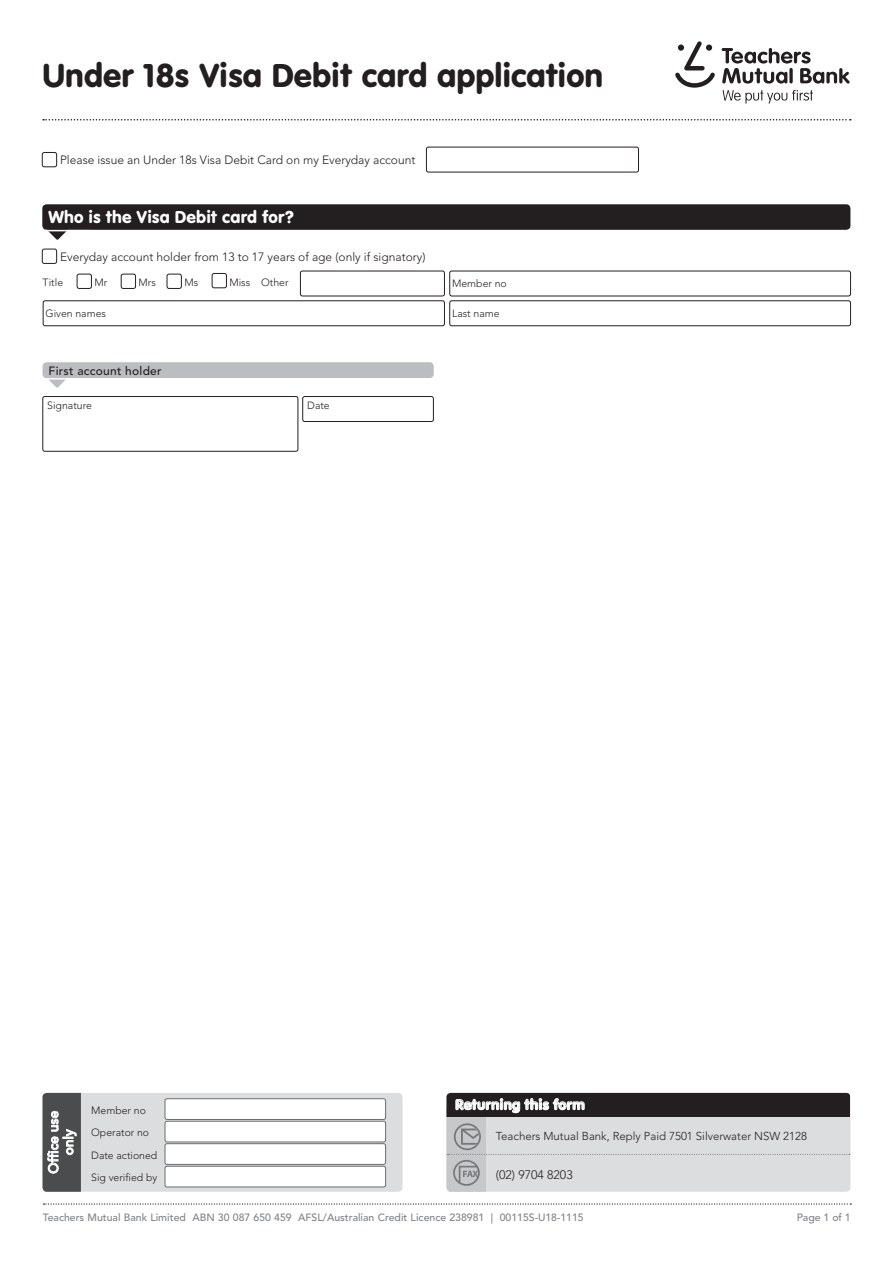
<style>
.page{position:relative;width:893px;height:1263px;background:#fff}
.page>*{position:absolute;margin:0;border:0;box-sizing:border-box;transform-origin:0 0}
.t1{font:34.5px "VAG Rundschrift D";color:#231f20}
.t2{font:18px "VAG Rundschrift D";letter-spacing:.005em;color:#fff}
.t3{font:15px "VAG Rundschrift D";letter-spacing:.015em;color:#fff}
.t4{font:500 13.5px/15px "Avenir LT Std";letter-spacing:.01em;color:#fff;text-align:center}
.t5{font:300 12.3px "Avenir LT Std";color:#231f20}
.t6{font:300 12px "Avenir LT Std";color:#231f20}
.t7{font:500 12px "Avenir LT Std";letter-spacing:.02em;color:#231f20}
.t8{font:300 11.4px "Avenir LT Std";color:#231f20}
.t9{font:300 10.5px/22.5px "Avenir LT Std";color:#231f20}
.t10{font:500 10.5px "Avenir LT Std";color:#808285}
</style>
<div class="page">
<div style="left:42px;top:204px;width:808px;height:26px;background:#231f20;border-radius:4px"></div>
<svg style="left:47px;top:229px;width:21px;height:11px"></svg>
<hr style="left:44px;top:230px;width:46px;height:1px;background:#fff">
<svg style="left:43px;top:119px;width:808px;height:2px"></svg>
<div style="left:43px;top:300px;width:402px;height:26px;border:1px solid #231f20;border-radius:2px"></div>
<div style="left:449px;top:300px;width:402px;height:26px;border:1px solid #231f20;border-radius:2px"></div>
<div style="left:42px;top:249px;width:15px;height:15px;border:1px solid #231f20;border-radius:2px"></div>
<div style="left:449px;top:271px;width:402px;height:25px;border:1px solid #231f20;border-radius:2px"></div>
<div style="left:300px;top:271px;width:145px;height:25px;border:1px solid #231f20;border-radius:2px"></div>
<div style="left:77px;top:274px;width:15px;height:15px;border:1px solid #231f20;border-radius:2px"></div>
<div style="left:121px;top:274px;width:15px;height:15px;border:1px solid #231f20;border-radius:2px"></div>
<div style="left:167px;top:274px;width:15px;height:15px;border:1px solid #231f20;border-radius:2px"></div>
<div style="left:212px;top:273px;width:15px;height:15px;border:1px solid #231f20;border-radius:2px"></div>
<svg style="left:43px;top:1203px;width:808px;height:2px"></svg>
<div style="left:446px;top:1093px;width:404px;height:99px;background:#dcdddf;border-radius:4px"></div>
<div style="left:446px;top:1108px;width:40px;height:84px;background:#c7c8ca"></div>
<div style="left:446px;top:1093px;width:404px;height:23px;background:#231f20"></div>
<svg style="left:456px;top:1098px;width:128px;height:15px"></svg>
<svg style="left:447px;top:1123px;width:403px;height:63px"></svg>
<div style="left:43px;top:1093px;width:359px;height:99px;background:#dcdddf;border-radius:4px"></div>
<div style="left:165px;top:1099px;width:221px;height:20px;background:#fff;border-radius:2px"></div>
<div style="left:165px;top:1098px;width:221px;height:22px;border:1px solid #6c6d70;border-radius:2px"></div>
<div style="left:165px;top:1121px;width:221px;height:21px;background:#fff;border-radius:2px"></div>
<div style="left:165px;top:1121px;width:221px;height:21px;border:1px solid #6c6d70;border-radius:2px"></div>
<div style="left:165px;top:1144px;width:221px;height:20px;background:#fff;border-radius:2px"></div>
<div style="left:165px;top:1143px;width:221px;height:22px;border:1px solid #6c6d70;border-radius:2px"></div>
<div style="left:165px;top:1166px;width:221px;height:21px;background:#fff;border-radius:2px"></div>
<div style="left:165px;top:1166px;width:221px;height:21px;border:1px solid #6c6d70;border-radius:2px"></div>
<svg style="left:43px;top:1093px;width:38px;height:99px"></svg>
<div style="left:42px;top:152px;width:15px;height:15px;border:1px solid #231f20;border-radius:2px"></div>
<div style="left:426px;top:147px;width:213px;height:25px;border:1px solid #231f20;border-radius:2px"></div>
<div style="left:43px;top:396px;width:255px;height:55px;border:1px solid #231f20;border-radius:2px"></div>
<div style="left:302px;top:396px;width:132px;height:26px;border:1px solid #231f20;border-radius:2px"></div>
<div style="left:43px;top:362px;width:391px;height:16px;background:#bcbdc0;border-radius:4px"></div>
<svg style="left:49px;top:380px;width:16px;height:8px"></svg>
<svg style="left:722px;top:48px;width:128px;height:36px"></svg>
<svg style="left:675px;top:41px;width:40px;height:47px"></svg>
<svg style="left:723px;top:90px;width:90px;height:14px"></svg>
<h1 class="t1" style="left:42px;top:55px;width:562px">Under 18s Visa Debit card application</h1>
<p class="t6" style="left:60px;top:153px;width:357px">Please issue an Under 18s Visa Debit Card on my Everyday account</p>
<h2 class="t2" style="left:48px;top:206px;width:247px">Who is the Visa Debit card for?</h2>
<p class="t6" style="left:60px;top:249px;width:367px">Everyday account holder from 13 to 17 years of age (only if signatory)</p>
<p class="t9" style="left:43px;top:271px;width:22px">Title</p>
<p class="t9" style="left:94px;top:271px;width:14px">Mr</p>
<p class="t9" style="left:139px;top:271px;width:19px">Mrs</p>
<p class="t9" style="left:184px;top:271px;width:15px">Ms</p>
<p class="t9" style="left:229px;top:271px;width:61px">Miss Other</p>
<p class="t9" style="left:452px;top:273px;width:56px">Member no</p>
<p class="t9" style="left:46px;top:302px;width:62px">Given names</p>
<p class="t9" style="left:452px;top:302px;width:49px">Last name</p>
<p class="t7" style="left:49px;top:363px;width:115px">First account holder</p>
<p class="t9" style="left:47px;top:394px;width:46px">Signature</p>
<p class="t9" style="left:307px;top:394px;width:24px">Date</p>
<p class="t4" style="left:46px;top:1174px;width:64px;rotate:-90deg">Office use only</p>
<p class="t9" style="left:91px;top:1099px;width:56px">Member no</p>
<p class="t3" style="left:455px;top:1095px;width:131px">Returning this form</p>
<p class="t9" style="left:91px;top:1121px;width:68px">Operator no<br>Date actioned<br>Sig verified by</p>
<p class="t8" style="left:496px;top:1129px;width:312px">Teachers Mutual Bank, Reply Paid 7501 Silverwater NSW 2128</p>
<p class="t5" style="left:496px;top:1167px;width:78px">(02) 9704 8203</p>
<p class="t10" style="left:43px;top:1211px;width:542px">Teachers Mutual Bank Limited ABN 30 087 650 459 AFSL/Australian Credit Licence 238981 | 00115S-U18-1115</p>
<p class="t10" style="left:797px;top:1211px;width:56px">Page 1 of 1</p>
</div>
